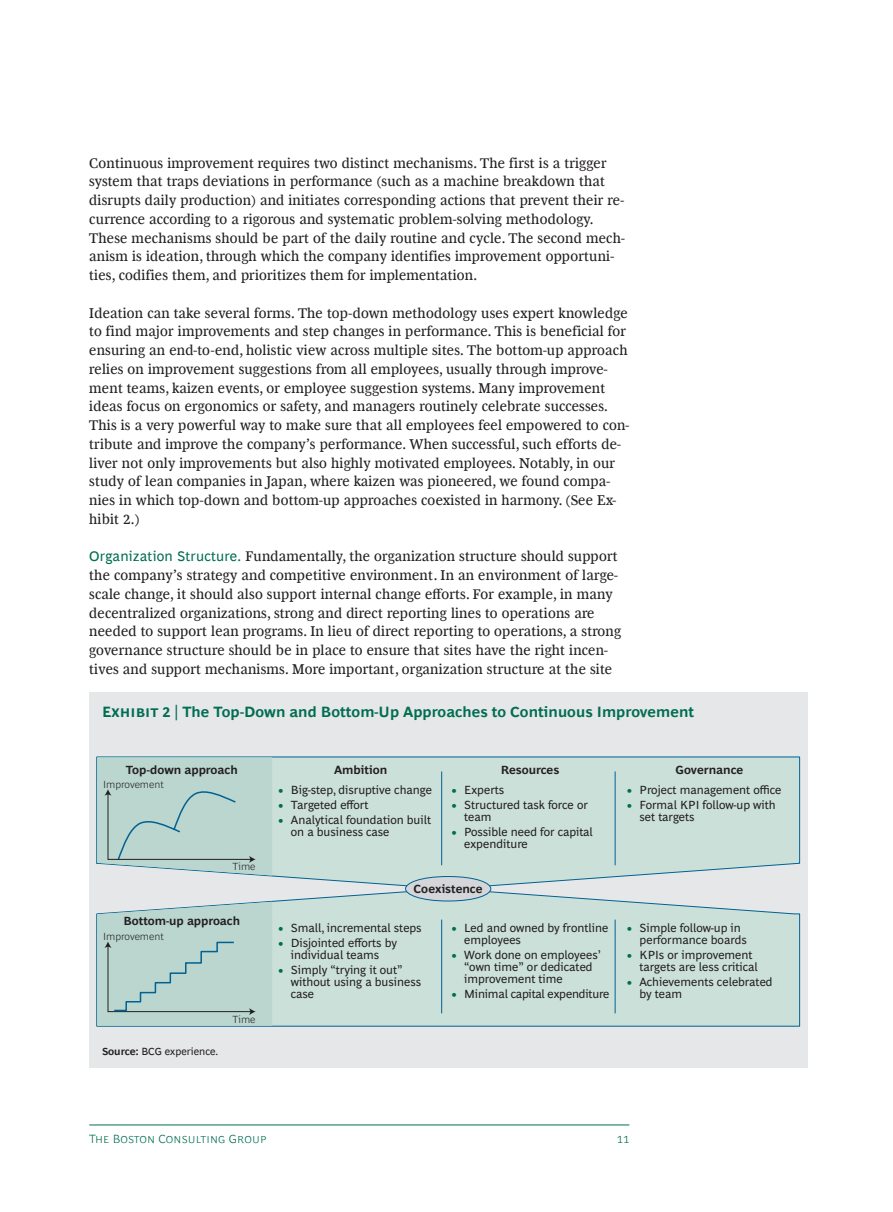
<style>
.page{position:relative;width:893px;height:1212px;background:#fff}
.page>*{position:absolute;margin:0;border:0;box-sizing:border-box;transform-origin:0 0}
.Exhibit_Title{font:700 15px "Henderson BCG Sans";letter-spacing:.005em;color:#006e51}
.Body_Copy{font:14.25px/18.8px "Henderson BCG Serif";letter-spacing:.015em;color:#231f20}
.Header-C{font:14.25px/18.8px "Henderson BCG Serif";letter-spacing:.015em;color:#231f20}
.t1{font:12px/12px "Henderson BCG Sans";color:#231f20}
.t2{font:700 12px "Henderson BCG Sans";color:#231f20}
.t3{font:300 12px "Henderson BCG Sans";letter-spacing:.01em;color:#006e51}
.t4{font:300 10.5px "Henderson BCG Sans";color:#231f20}
.Exhibit_footer{font:10.5px "Henderson BCG Sans";color:#231f20}
.s1{font-family:"Henderson BCG Sans";color:#006e51}
.s2{font-weight:700}
.s3{color:#006e51}
</style>
<div class="page">
<hr style="left:89px;top:1125px;width:540px;height:1px;background:#006e51">
<div style="left:89px;top:693px;width:719px;height:375px;background:#e6e7e9"></div>
<svg style="left:96px;top:756px;width:704px;height:132px;background:#c6dcd8"></svg>
<svg style="left:96px;top:888px;width:704px;height:139px;background:#caded9"></svg>
<div style="left:406px;top:876px;width:85px;height:25px;background:#d5d6da;border-radius:50%"></div>
<div style="left:405px;top:876px;width:86px;height:25px;border:1px solid #006192;border-radius:50%"></div>
<svg style="left:97px;top:757px;width:175px;height:118px;background:#b5d1cb"></svg>
<svg style="left:97px;top:902px;width:175px;height:124px;background:#b6d1cb"></svg>
<hr style="left:441px;top:771px;width:1px;height:94px;background:#006192">
<hr style="left:615px;top:771px;width:1px;height:94px;background:#006192">
<hr style="left:441px;top:919px;width:1px;height:94px;background:#006192">
<hr style="left:615px;top:919px;width:1px;height:94px;background:#006192">
<p class="Body_Copy" style="left:89px;top:152px;width:537px">Continuous improvement requires two distinct mechanisms. The first is a trigger system that traps deviations in performance (such as a machine breakdown that disrupts daily production) and initiates corresponding actions that prevent their re&shy;currence according to a rigorous and systematic problem-solving methodology.<br>These mechanisms should be part of the daily routine and cycle. The second mech&shy;anism is ideation, through which the company identifies improvement opportuni&shy;ties, codifies them, and prioritizes them for implementation.</p>
<p class="Body_Copy" style="left:89px;top:302px;width:541px">Ideation can take several forms. The top-down methodology uses expert knowledge to find major improvements and step changes in performance. This is beneficial for ensuring an end-to-end, holistic view across multiple sites. The bottom-up approach relies on improvement suggestions from all employees, usually through improve&shy;ment teams, kaizen events, or employee suggestion systems. Many improvement ideas focus on ergonomics or safety, and managers routinely celebrate successes.<br>This is a very powerful way to make sure that all employees feel empowered to con&shy;tribute and improve the company’s performance. When successful, such efforts de&shy;liver not only improvements but also highly motivated employees. Notably, in our study of lean companies in Japan, where kaizen was pioneered, we found compa&shy;nies in which top-down and bottom-up approaches coexisted in harmony. (See Ex&shy;hibit 2.)</p>
<p class="Header-C" style="left:89px;top:546px;width:533px"><span class="s1">Organization Structure.</span> Fundamentally, the organization structure should support the company’s strategy and competitive environment. In an environment of large&shy;scale change, it should also support internal change efforts. For example, in many decentralized organizations, strong and direct reporting lines to operations are needed to support lean programs. In lieu of direct reporting to operations, a strong governance structure should be in place to ensure that sites have the right incen&shy;tives and support mechanisms. More important, organization structure at the site</p>
<p class="Exhibit_Title" style="left:102px;top:700px;width:594px">Exhibit 2 | The Top-Down and Bottom-Up Approaches to Continuous Improvement</p>
<p class="t2" style="left:126px;top:761px;width:114px">Top-down approach</p>
<p class="t4" style="left:103px;top:776px;width:62px">Improvement</p>
<p class="t4" style="left:232px;top:859px;width:25px">Time</p>
<p class="t2" style="left:123px;top:912px;width:118px">Bottom-up approach</p>
<p class="t4" style="left:103px;top:929px;width:62px">Improvement</p>
<p class="Exhibit_footer" style="left:102px;top:1044px;width:118px"><span class="s2">Source:</span> BCG experience.</p>
<p class="t4" style="left:232px;top:1011px;width:25px">Time</p>
<p class="t2" style="left:334px;top:761px;width:55px">Ambition</p>
<p class="t1" style="left:278px;top:783px;width:155px"><span class="s3">•</span> Big-step, disruptive change</p>
<p class="t1" style="left:278px;top:798px;width:92px"><span class="s3">•</span> Targeted effort</p>
<p class="t1" style="left:291px;top:813px;width:142px;text-indent:-13px"><span class="s3">•</span> Analytical foundation built on a business case</p>
<p class="t2" style="left:501px;top:761px;width:60px">Resources</p>
<p class="t2" style="left:675px;top:761px;width:69px">Governance</p>
<p class="t1" style="left:451px;top:783px;width:54px"><span class="s3">•</span> Experts</p>
<p class="t1" style="left:464px;top:798px;width:125px;text-indent:-13px"><span class="s3">•</span> Structured task force or team</p>
<p class="t1" style="left:464px;top:825px;width:130px;text-indent:-13px"><span class="s3">•</span> Possible need for capital expenditure</p>
<p class="t1" style="left:627px;top:783px;width:156px"><span class="s3">•</span> Project management office</p>
<p class="t1" style="left:640px;top:798px;width:138px;text-indent:-13px"><span class="s3">•</span> Formal KPI follow-up with set targets</p>
<p class="t2" style="left:414px;top:880px;width:71px">Coexistence</p>
<p class="t1" style="left:278px;top:920px;width:145px"><span class="s3">•</span> Small, incremental steps</p>
<p class="t1" style="left:278px;top:935px;width:120px;text-align:center"><span class="s3">•</span> Disjointed efforts by individual teams</p>
<p class="t1" style="left:291px;top:962px;width:132px;text-indent:-13px"><span class="s3">•</span> Simply “trying it out” without using a business case</p>
<p class="t1" style="left:464px;top:920px;width:146px;text-indent:-13px"><span class="s3">•</span> Led and owned by frontline employees</p>
<p class="t1" style="left:464px;top:947px;width:138px;text-indent:-13px"><span class="s3">•</span> Work done on employees’ “own time” or dedicated improvement time</p>
<p class="t1" style="left:451px;top:986px;width:160px"><span class="s3">•</span> Minimal capital expenditure</p>
<p class="t1" style="left:640px;top:920px;width:109px;text-indent:-13px"><span class="s3">•</span> Simple follow-up in performance boards</p>
<p class="t1" style="left:640px;top:947px;width:120px;text-indent:-13px"><span class="s3">•</span> KPIs or improvement targets are less critical</p>
<p class="t1" style="left:640px;top:974px;width:135px;text-indent:-13px"><span class="s3">•</span> Achievements celebrated by team</p>
<p class="t3" style="left:89px;top:1129px;width:179px">The Boston Consulting Group</p>
<p class="t3" style="left:617px;top:1129px;width:14px">11</p>
</div>
